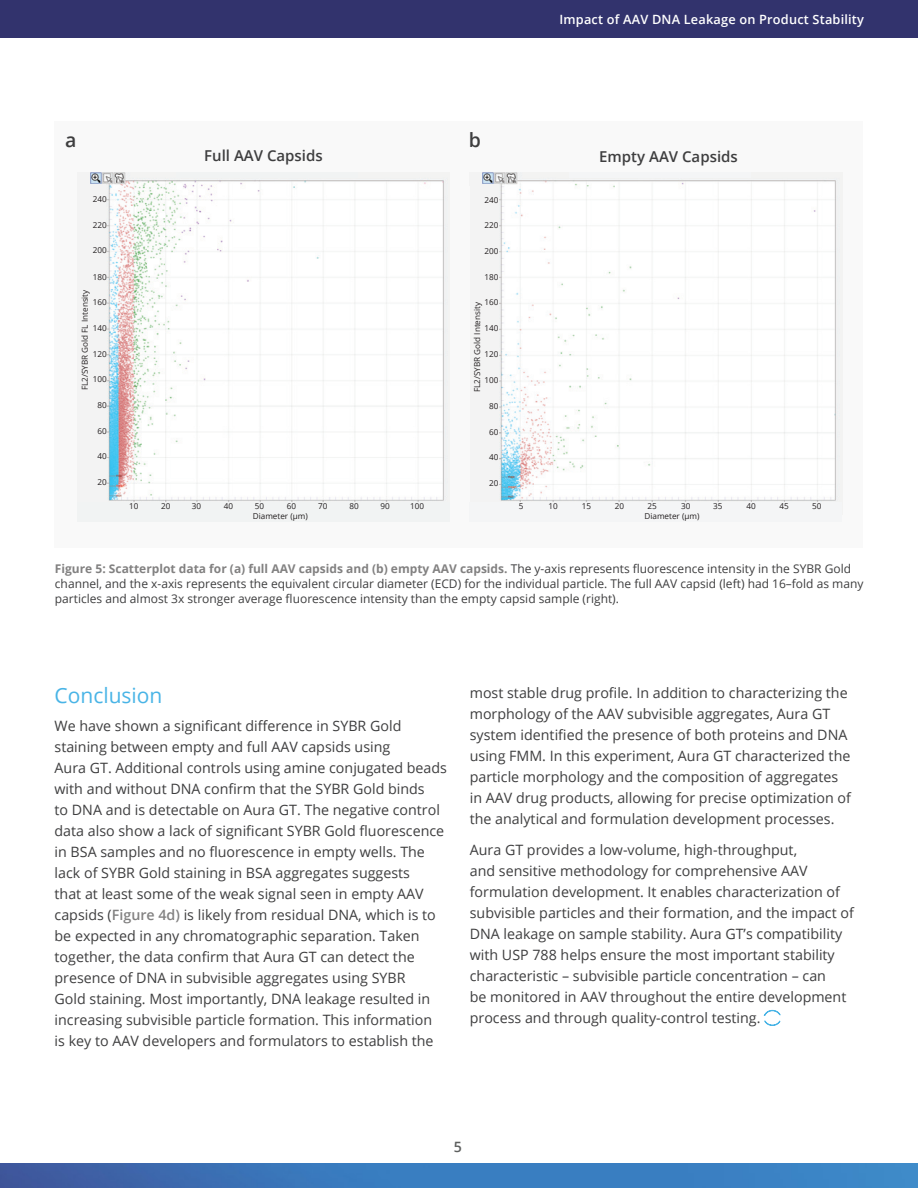
<style>
.page{position:relative;width:918px;height:1188px;background:#fff}
.page>*{position:absolute;margin:0;border:0;box-sizing:border-box;transform-origin:0 0}
.t1{font:21px "Open Sans";color:#49b4e6}
.t2{font:600 19.5px "Open Sans";color:#3e3e3f}
.t3{font:600 15px "Open Sans";color:#3e3e3f}
.t4{font:14.25px/21px "Open Sans";color:#3e3e3f}
.t5{font:600 14.25px "Open Sans";color:#5e605f}
.t6{font:600 12.75px "Open Sans";letter-spacing:.015em;color:#fff}
.t7{font:12px/15px "Open Sans";color:#3e3e3f}
.t8{font:8.1px "Open Sans";color:#231f20}
.t9{font:4.65px/6.4px "Open Sans";color:#231f20}
.s1{font-weight:700;color:#828181}
.s2{font-weight:600;color:#828181}
</style>
<div class="page">
<div style="left:0;top:0;width:918px;height:38px;background:#32336d"></div>
<img style="left:0;top:1163px;width:918px;height:25px">
<div style="left:55px;top:122px;width:808px;height:426px;background:#f9f9f9"></div>
<div style="left:77px;top:173px;width:14px;height:12px;background:#f3f3f3"></div>
<img style="left:90px;top:173px;width:358px;height:329px">
<div style="left:77px;top:184px;width:29px;height:338px;background:#f3f3f3"></div>
<div style="left:177px;top:173px;width:181px;height:5px;background:#f1f3f3"></div>
<div style="left:77px;top:502px;width:373px;height:20px;background:#f1f3f3"></div>
<svg style="left:764px;top:1010px;width:17px;height:16px"></svg>
<div style="left:470px;top:173px;width:25px;height:13px;background:#f3f3f3"></div>
<img style="left:483px;top:173px;width:357px;height:329px">
<div style="left:470px;top:184px;width:28px;height:338px;background:#f3f3f3"></div>
<div style="left:569px;top:173px;width:182px;height:5px;background:#f4f5f6"></div>
<div style="left:470px;top:503px;width:372px;height:19px;background:#f4f5f6"></div>
<h2 class="t2" style="left:65px;top:127px;width:13px">a</h2>
<h2 class="t2" style="left:469px;top:127px;width:14px">b</h2>
<p class="t6" style="left:559px;top:11px;width:306px">Impact of AAV DNA Leakage on Product Stability</p>
<p class="t3" style="left:204px;top:145px;width:120px">Full AAV Capsids</p>
<p class="t3" style="left:599px;top:146px;width:140px">Empty AAV Capsids</p>
<p class="t8" style="left:93px;top:194px;width:15px">240</p>
<p class="t8" style="left:93px;top:219px;width:15px">220</p>
<p class="t8" style="left:485px;top:194px;width:15px">240</p>
<p class="t8" style="left:485px;top:220px;width:15px">220</p>
<p class="t8" style="left:93px;top:245px;width:15px">200</p>
<p class="t8" style="left:93px;top:271px;width:15px">180</p>
<p class="t8" style="left:485px;top:246px;width:15px">200</p>
<p class="t8" style="left:485px;top:271px;width:15px">180</p>
<p class="t8" style="left:79px;top:390px;width:102px;rotate:-90deg">FL2/SYBR Gold FL Intensity</p>
<p class="t8" style="left:93px;top:297px;width:15px">160</p>
<p class="t8" style="left:93px;top:323px;width:15px">140</p>
<p class="t8" style="left:93px;top:348px;width:15px">120</p>
<p class="t8" style="left:93px;top:374px;width:15px">100</p>
<p class="t8" style="left:485px;top:297px;width:15px">160</p>
<p class="t8" style="left:472px;top:392px;width:92px;rotate:-90deg">FL2/SYBR Gold Intensity</p>
<p class="t8" style="left:485px;top:323px;width:15px">140</p>
<p class="t8" style="left:485px;top:348px;width:15px">120</p>
<p class="t8" style="left:485px;top:375px;width:15px">100</p>
<p class="t8" style="left:97px;top:399px;width:11px">80</p>
<p class="t8" style="left:97px;top:425px;width:11px">60</p>
<p class="t8" style="left:97px;top:451px;width:11px">40</p>
<p class="t8" style="left:489px;top:400px;width:11px">80</p>
<p class="t8" style="left:489px;top:426px;width:11px">60</p>
<p class="t8" style="left:489px;top:452px;width:11px">40</p>
<p class="t8" style="left:97px;top:476px;width:11px">20</p>
<p class="t8" style="left:489px;top:477px;width:11px">20</p>
<p class="t8" style="left:129px;top:500px;width:11px">10</p>
<p class="t8" style="left:161px;top:500px;width:11px">20</p>
<p class="t8" style="left:192px;top:500px;width:11px">30</p>
<p class="t8" style="left:224px;top:500px;width:11px">40</p>
<p class="t8" style="left:255px;top:500px;width:11px">50</p>
<p class="t8" style="left:287px;top:500px;width:11px">60</p>
<p class="t8" style="left:318px;top:500px;width:11px">70</p>
<p class="t8" style="left:349px;top:500px;width:11px">80</p>
<p class="t8" style="left:381px;top:500px;width:11px">90</p>
<p class="t8" style="left:410px;top:500px;width:15px">100</p>
<p class="t8" style="left:253px;top:511px;width:57px">Diameter (μm)</p>
<p class="t8" style="left:519px;top:500px;width:6px">5</p>
<p class="t8" style="left:548px;top:500px;width:11px">10</p>
<p class="t8" style="left:582px;top:500px;width:11px">15</p>
<p class="t8" style="left:615px;top:500px;width:11px">20</p>
<p class="t8" style="left:648px;top:500px;width:11px">25</p>
<p class="t8" style="left:681px;top:500px;width:11px">30</p>
<p class="t8" style="left:713px;top:500px;width:11px">35</p>
<p class="t8" style="left:747px;top:500px;width:11px">40</p>
<p class="t8" style="left:779px;top:500px;width:11px">45</p>
<p class="t8" style="left:812px;top:500px;width:11px">50</p>
<p class="t8" style="left:644px;top:510px;width:57px">Diameter (μm)</p>
<p class="t9" style="left:643px;top:509px;width:7px">50</p>
<p class="t9" style="left:645px;top:509px;width:37px;text-indent:30px">60<br>Diameter (ECD)</p>
<p class="t7" style="left:55px;top:561px;width:810px"><span class="s1">Figure 5: Scatterplot data for (a) full AAV capsids and (b) empty AAV capsids.</span> The y-axis represents fluorescence intensity in the SYBR Gold channel, and the x-axis represents the equivalent circular diameter (ECD) for the individual particle. The full AAV capsid (left) had 16–fold as many particles and almost 3x stronger average fluorescence intensity than the empty capsid sample (right).</p>
<h1 class="t1" style="left:55px;top:681px;width:109px">Conclusion</h1>
<p class="t4" style="left:55px;top:715px;width:394px">We have shown a significant difference in SYBR Gold staining between empty and full AAV capsids using<br>Aura GT. Additional controls using amine conjugated beads with and without DNA confirm that the SYBR Gold binds<br>to DNA and is detectable on Aura GT. The negative control data also show a lack of significant SYBR Gold fluorescence in BSA samples and no fluorescence in empty wells. The lack of SYBR Gold staining in BSA aggregates suggests<br>that at least some of the weak signal seen in empty AAV capsids (<span class="s2">Figure 4d)</span> is likely from residual DNA, which is to be expected in any chromatographic separation. Taken together, the data confirm that Aura GT can detect the presence of DNA in subvisible aggregates using SYBR<br>Gold staining. Most importantly, DNA leakage resulted in increasing subvisible particle formation. This information<br>is key to AAV developers and formulators to establish the</p>
<p class="t4" style="left:470px;top:682px;width:383px">most stable drug profile. In addition to characterizing the morphology of the AAV subvisible aggregates, Aura GT system identified the presence of both proteins and DNA using FMM. In this experiment, Aura GT characterized the particle morphology and the composition of aggregates in AAV drug products, allowing for precise optimization of the analytical and formulation development processes.</p>
<p class="t4" style="left:470px;top:839px;width:386px">Aura GT provides a low-volume, high-throughput,<br>and sensitive methodology for comprehensive AAV formulation development. It enables characterization of subvisible particles and their formation, and the impact of DNA leakage on sample stability. Aura GT’s compatibility with USP 788 helps ensure the most important stability characteristic – subvisible particle concentration – can<br>be monitored in AAV throughout the entire development process and through quality-control testing.</p>
<p class="t5" style="left:454px;top:1137px;width:10px">5</p>
</div>
